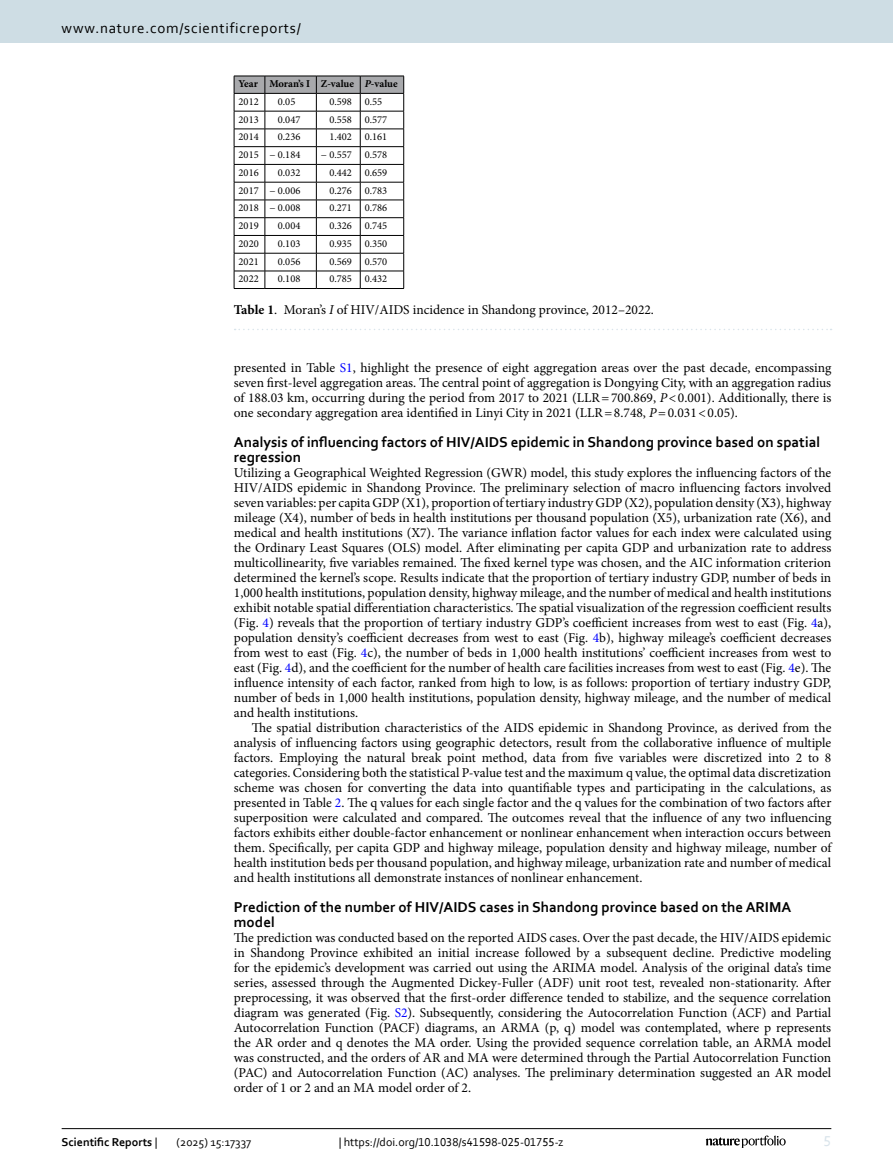
<style>
.page{position:relative;width:893px;height:1174px;background:#fff}
.page>*{position:absolute;margin:0;border:0;box-sizing:border-box;transform-origin:0 0}
.Head_2{font:700 15px/15px "Corbel";color:#000}
.t1{font:15px "Corbel";letter-spacing:.05em;color:#000}
.t2{font:15px "Corbel";color:#d9e4eb}
.Body_Text{font:13.5px/15px "Minion Pro";letter-spacing:-.005em;color:#000;text-align:justify}
.Body_Text_Indent{font:13.5px/15px "Minion Pro";color:#000;text-align:justify}
.Table_Caption{font:13.5px "Minion Pro";color:#000}
.t3{font:12px "Corbel";color:#000}
.t4{font:700 12px "Corbel";color:#000}
.Table_Body{font:10.5px "Minion Pro";color:#000}
.Table_Head{font:700 10.5px "Minion Pro";color:#000}
.s1{font-style:italic}
.s2{font-weight:700}
.s3{color:#00f}
.s4{font-weight:400}
</style>
<div class="page">
<hr style="left:265px;top:288px;width:51px;height:1px;background:#000">
<hr style="left:316px;top:288px;width:44px;height:1px;background:#000">
<svg style="left:234px;top:76px;width:170px;height:212px"></svg>
<hr style="left:360px;top:288px;width:44px;height:1px;background:#000">
<hr style="left:234px;top:288px;width:31px;height:1px;background:#000">
<svg style="left:235px;top:329px;width:597px;height:1px"></svg>
<hr style="left:62px;top:1128px;width:769px;height:1px;background:#000">
<svg style="left:706px;top:1135px;width:80px;height:12px"></svg>
<div style="left:0;top:0;width:893px;height:43px;background:#cedde4"></div>
<p class="t1" style="left:62px;top:18px;width:241px">www.nature.com/scientificreports/</p>
<p class="Table_Head" style="left:239px;top:77px;width:21px">Year</p>
<p class="Table_Head" style="left:269px;top:77px;width:42px">Moran’s I</p>
<p class="Table_Head" style="left:321px;top:77px;width:35px">Z-value</p>
<p class="Table_Head" style="left:365px;top:77px;width:34px"><span class="s1">P</span>-value</p>
<p class="Table_Body" style="left:239px;top:95px;width:22px">2012</p>
<p class="Table_Body" style="left:278px;top:95px;width:19px">0.05</p>
<p class="Table_Body" style="left:329px;top:95px;width:24px">0.598</p>
<p class="Table_Body" style="left:365px;top:95px;width:19px">0.55</p>
<p class="Table_Body" style="left:239px;top:112px;width:22px">2013</p>
<p class="Table_Body" style="left:278px;top:112px;width:24px">0.047</p>
<p class="Table_Body" style="left:329px;top:112px;width:24px">0.558</p>
<p class="Table_Body" style="left:365px;top:112px;width:24px">0.577</p>
<p class="Table_Body" style="left:239px;top:130px;width:22px">2014</p>
<p class="Table_Body" style="left:278px;top:130px;width:24px">0.236</p>
<p class="Table_Body" style="left:329px;top:130px;width:24px">1.402</p>
<p class="Table_Body" style="left:365px;top:130px;width:24px">0.161</p>
<p class="Table_Body" style="left:239px;top:148px;width:22px">2015</p>
<p class="Table_Body" style="left:269px;top:148px;width:33px">− 0.184</p>
<p class="Table_Body" style="left:321px;top:148px;width:33px">− 0.557</p>
<p class="Table_Body" style="left:365px;top:148px;width:24px">0.578</p>
<p class="Table_Body" style="left:239px;top:166px;width:22px">2016</p>
<p class="Table_Body" style="left:278px;top:166px;width:24px">0.032</p>
<p class="Table_Body" style="left:329px;top:166px;width:24px">0.442</p>
<p class="Table_Body" style="left:365px;top:166px;width:24px">0.659</p>
<p class="Table_Body" style="left:239px;top:183px;width:22px">2017</p>
<p class="Table_Body" style="left:269px;top:183px;width:33px">− 0.006</p>
<p class="Table_Body" style="left:329px;top:183px;width:24px">0.276</p>
<p class="Table_Body" style="left:365px;top:183px;width:24px">0.783</p>
<p class="Table_Body" style="left:239px;top:201px;width:22px">2018</p>
<p class="Table_Body" style="left:269px;top:201px;width:33px">− 0.008</p>
<p class="Table_Body" style="left:329px;top:201px;width:24px">0.271</p>
<p class="Table_Body" style="left:365px;top:201px;width:24px">0.786</p>
<p class="Table_Body" style="left:239px;top:219px;width:22px">2019</p>
<p class="Table_Body" style="left:278px;top:219px;width:24px">0.004</p>
<p class="Table_Body" style="left:329px;top:219px;width:24px">0.326</p>
<p class="Table_Body" style="left:365px;top:219px;width:24px">0.745</p>
<p class="Table_Body" style="left:239px;top:237px;width:22px">2020</p>
<p class="Table_Body" style="left:278px;top:237px;width:24px">0.103</p>
<p class="Table_Body" style="left:329px;top:237px;width:24px">0.935</p>
<p class="Table_Body" style="left:365px;top:237px;width:24px">0.350</p>
<p class="Table_Body" style="left:239px;top:254px;width:22px">2021</p>
<p class="Table_Body" style="left:278px;top:254px;width:24px">0.056</p>
<p class="Table_Body" style="left:329px;top:254px;width:24px">0.569</p>
<p class="Table_Body" style="left:365px;top:254px;width:24px">0.570</p>
<p class="Table_Body" style="left:239px;top:272px;width:22px">2022</p>
<p class="Table_Body" style="left:278px;top:272px;width:24px">0.108</p>
<p class="Table_Body" style="left:329px;top:272px;width:24px">0.785</p>
<p class="Table_Body" style="left:365px;top:272px;width:24px">0.432</p>
<p class="Table_Caption" style="left:234px;top:301px;width:422px"><span class="s2">Table 1</span>. Moran’s <span class="s1">I</span> of HIV/AIDS incidence in Shandong province, 2012–2022.</p>
<p class="Body_Text_Indent" style="left:234px;top:360px;width:599px">presented in Table <span class="s3">S1</span>, highlight the presence of eight aggregation areas over the past decade, encompassing seven first-level aggregation areas. The central point of aggregation is Dongying City, with an aggregation radius of 188.03 km, occurring during the period from 2017 to 2021 (LLR=700.869, <span class="s1">P</span>&lt;0.001). Additionally, there is one secondary aggregation area identified in Linyi City in 2021 (LLR=8.748, <span class="s1">P</span>=0.031&lt;0.05).</p>
<p class="Head_2" style="left:234px;top:434px;width:588px">Analysis of influencing factors of HIV/AIDS epidemic in Shandong province based on spatial regression</p>
<p class="Body_Text" style="left:234px;top:465px;width:599px">Utilizing a Geographical Weighted Regression (GWR) model, this study explores the influencing factors of the HIV/AIDS epidemic in Shandong Province. The preliminary selection of macro influencing factors involved seven variables: per capita GDP (X1), proportion of tertiary industry GDP (X2), population density (X3), highway mileage (X4), number of beds in health institutions per thousand population (X5), urbanization rate (X6), and medical and health institutions (X7). The variance inflation factor values for each index were calculated using the Ordinary Least Squares (OLS) model. After eliminating per capita GDP and urbanization rate to address multicollinearity, five variables remained. The fixed kernel type was chosen, and the AIC information criterion determined the kernel’s scope. Results indicate that the proportion of tertiary industry GDP, number of beds in 1,000 health institutions, population density, highway mileage, and the number of medical and health institutions exhibit notable spatial differentiation characteristics. The spatial visualization of the regression coefficient results (Fig. <span class="s3">4</span>) reveals that the proportion of tertiary industry GDP’s coefficient increases from west to east (Fig. <span class="s3">4</span>a), population density’s coefficient decreases from west to east (Fig. <span class="s3">4</span>b), highway mileage’s coefficient decreases from west to east (Fig. <span class="s3">4</span>c), the number of beds in 1,000 health institutions’ coefficient increases from west to east (Fig. <span class="s3">4</span>d), and the coefficient for the number of health care facilities increases from west to east (Fig. <span class="s3">4</span>e). The influence intensity of each factor, ranked from high to low, is as follows: proportion of tertiary industry GDP, number of beds in 1,000 health institutions, population density, highway mileage, and the number of medical and health institutions.</p>
<p class="Body_Text_Indent" style="left:234px;top:720px;width:599px;text-indent:18px">The spatial distribution characteristics of the AIDS epidemic in Shandong Province, as derived from the analysis of influencing factors using geographic detectors, result from the collaborative influence of multiple factors. Employing the natural break point method, data from five variables were discretized into 2 to 8 categories. Considering both the statistical P-value test and the maximum q value, the optimal data discretization scheme was chosen for converting the data into quantifiable types and participating in the calculations, as presented in Table <span class="s3">2</span>. The q values for each single factor and the q values for the combination of two factors after superposition were calculated and compared. The outcomes reveal that the influence of any two influencing factors exhibits either double-factor enhancement or nonlinear enhancement when interaction occurs between them. Specifically, per capita GDP and highway mileage, population density and highway mileage, number of health institution beds per thousand population, and highway mileage, urbanization rate and number of medical and health institutions all demonstrate instances of nonlinear enhancement.</p>
<p class="Head_2" style="left:234px;top:899px;width:559px">Prediction of the number of HIV/AIDS cases in Shandong province based on the ARIMA model</p>
<p class="Body_Text" style="left:234px;top:930px;width:599px">The prediction was conducted based on the reported AIDS cases. Over the past decade, the HIV/AIDS epidemic in Shandong Province exhibited an initial increase followed by a subsequent decline. Predictive modeling for the epidemic’s development was carried out using the ARIMA model. Analysis of the original data’s time series, assessed through the Augmented Dickey-Fuller (ADF) unit root test, revealed non-stationarity. After preprocessing, it was observed that the first-order difference tended to stabilize, and the sequence correlation diagram was generated (Fig. <span class="s3">S2</span>). Subsequently, considering the Autocorrelation Function (ACF) and Partial Autocorrelation Function (PACF) diagrams, an ARMA (p, q) model was contemplated, where p represents the AR order and q denotes the MA order. Using the provided sequence correlation table, an ARMA model was constructed, and the orders of AR and MA were determined through the Partial Autocorrelation Function (PAC) and Autocorrelation Function (AC) analyses. The preliminary determination suggested an AR model order of 1 or 2 and an MA model order of 2.</p>
<p class="t4" style="left:62px;top:1134px;width:97px">Scientific Reports <span class="s4">|</span></p>
<p class="t3" style="left:177px;top:1134px;width:76px">(2025) 15:17337</p>
<p class="t3" style="left:339px;top:1134px;width:226px">| https://doi.org/10.1038/s41598-025-01755-z</p>
<p class="t2" style="left:824px;top:1132px;width:9px">5</p>
</div>
